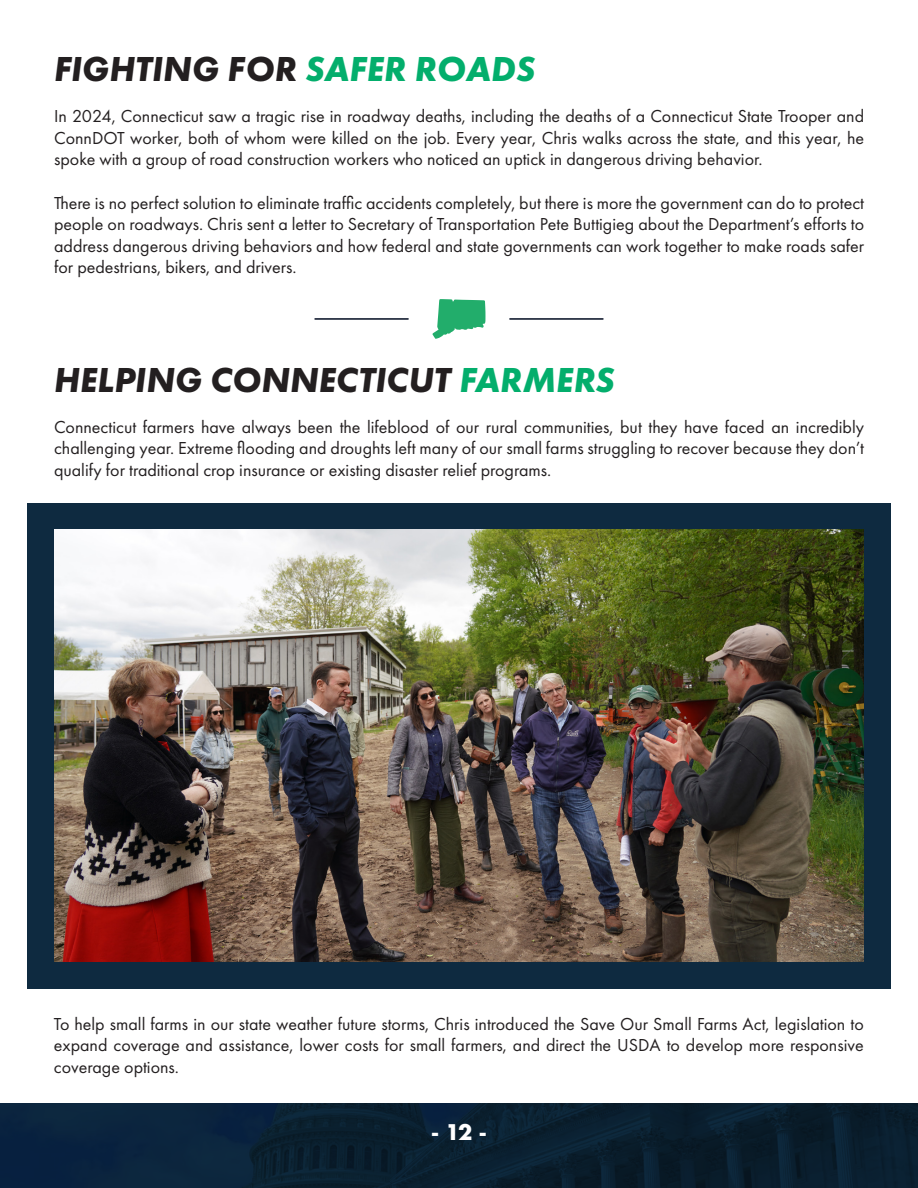
<style>
.page{position:relative;width:918px;height:1188px;background:#fff}
.page>*{position:absolute;margin:0;border:0;box-sizing:border-box;transform-origin:0 0}
.t1{font:italic 700 36px "Futura PT";color:#231f20}
.t2{font:700 21px "Futura";color:#fff}
.t3{font:18px/21.6px "Futura PT";color:#231f20;text-align:justify}
.s1{color:#03ae6c}
</style>
<div class="page">
<img style="left:0;top:1104px;width:918px;height:84px">
<div style="left:27px;top:503px;width:864px;height:486px;background:#0e2a40"></div>
<img style="left:54px;top:530px;width:810px;height:432px">
<svg style="left:432px;top:299px;width:54px;height:40px"></svg>
<hr style="left:510px;top:318px;width:93px;height:2px;background:#000a20">
<hr style="left:315px;top:318px;width:93px;height:2px;background:#000a20">
<p class="t1" style="left:54px;top:47px;width:483px">FIGHTING FOR <span class="s1">SAFER ROADS</span></p>
<p class="t3" style="left:54px;top:105px;width:812px">In 2024, Connecticut saw a tragic rise in roadway deaths, including the deaths of a Connecticut State Trooper and ConnDOT worker, both of whom were killed on the job. Every year, Chris walks across the state, and this year, he spoke with a group of road construction workers who noticed an uptick in dangerous driving behavior.</p>
<p class="t3" style="left:54px;top:192px;width:812px">There is no perfect solution to eliminate traffic accidents completely, but there is more the government can do to protect people on roadways. Chris sent a letter to Secretary of Transportation Pete Buttigieg about the Department’s efforts to address dangerous driving behaviors and how federal and state governments can work together to make roads safer for pedestrians, bikers, and drivers.</p>
<p class="t1" style="left:54px;top:358px;width:562px">HELPING CONNECTICUT <span class="s1">FARMERS</span></p>
<p class="t3" style="left:54px;top:416px;width:812px">Connecticut farmers have always been the lifeblood of our rural communities, but they have faced an incredibly challenging year. Extreme flooding and droughts left many of our small farms struggling to recover because they don’t qualify for traditional crop insurance or existing disaster relief programs.</p>
<p class="t3" style="left:54px;top:1013px;width:811px">To help small farms in our state weather future storms, Chris introduced the Save Our Small Farms Act, legislation to expand coverage and assistance, lower costs for small farmers, and direct the USDA to develop more responsive coverage options.</p>
<p class="t2" style="left:432px;top:1116px;width:55px">- 12 -</p>
</div>
